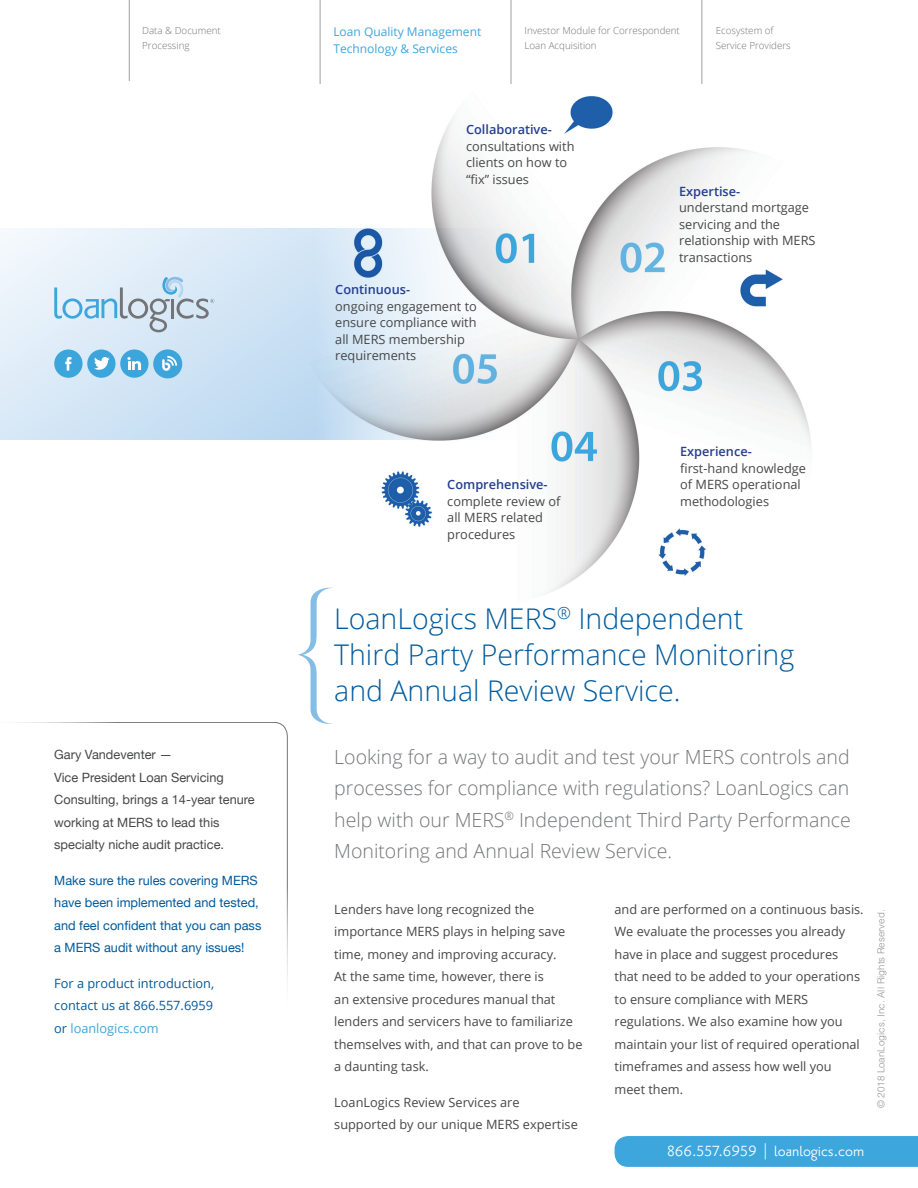
<style>
.page{position:relative;width:918px;height:1188px;background:#fff}
.page>*{position:absolute;margin:0;border:0;box-sizing:border-box;transform-origin:0 0}
.t1{font:300 28.5px/36px "Open Sans";color:#015a9d}
.t2{font:300 19.5px/31.5px "Open Sans";color:#727477;text-align:justify}
.t3{font:18px "Priori San";color:#fff}
.t4{font:12.75px/22.5px "Open Sans";color:#464748}
.t5{font:12.75px/22.5px "Helvetica Neue";color:#464748}
.t6{font:12.75px/22.5px "Helvetica Neue";color:#015a9d}
.t7{font:12.75px/22.5px "Open Sans";color:#015a9d;text-align:justify}
.t8{font:600 12.75px "Open Sans";color:#253f8e}
.t9{font:12px/16.5px "Open Sans";color:#3da6dd}
.t10{font:300 9.75px/14.2px "Open Sans";color:#727477}
.t11{font:300 9.75px "Helvetica";color:#939598}
.s1{color:#3da6dd}
</style>
<div class="page">
<svg style="left:0;top:228px;width:283px;height:212px;background:#d7e8f6"></svg>
<div style="left:87px;top:349px;width:29px;height:29px;background:#3ca5dc;border-radius:50%"></div>
<svg style="left:94px;top:357px;width:16px;height:13px"></svg>
<div style="left:54px;top:349px;width:29px;height:29px;background:#3ca5dc;border-radius:50%"></div>
<svg style="left:65px;top:357px;width:6px;height:14px"></svg>
<svg style="left:54px;top:277px;width:160px;height:55px;background:#c6dbe9"></svg>
<img style="left:283px;top:60px;width:528px;height:533px">
<svg style="left:20px;top:722px;width:268px;height:259px"></svg>
<div style="left:153px;top:349px;width:29px;height:29px;background:#3ca5dc;border-radius:50%"></div>
<svg style="left:162px;top:356px;width:15px;height:15px"></svg>
<div style="left:120px;top:349px;width:29px;height:29px;background:#3ca5dc;border-radius:50%"></div>
<svg style="left:127px;top:357px;width:14px;height:13px"></svg>
<hr style="left:129px;top:0;width:1px;height:81px;background:#9d9fa2">
<hr style="left:320px;top:0;width:1px;height:84px;background:#9d9fa2">
<hr style="left:702px;top:0;width:1px;height:84px;background:#9d9fa2">
<hr style="left:511px;top:0;width:1px;height:84px;background:#9d9fa2">
<div style="left:615px;top:1136px;width:303px;height:31px;background:#3da6dd"></div>
<svg style="left:298px;top:587px;width:35px;height:137px"></svg>
<p class="t10" style="left:142px;top:23px;width:80px">Data &amp; Document<br>Processing</p>
<p class="t9" style="left:333px;top:23px;width:149px">Loan Quality Management<br>Technology &amp; Services</p>
<p class="t10" style="left:525px;top:23px;width:157px">Investor Module for Correspondent<br>Loan Acquisition</p>
<p class="t10" style="left:716px;top:23px;width:77px">Ecosystem of<br>Service Providers</p>
<p class="t8" style="left:466px;top:121px;width:87px">Collaborative-</p>
<p class="t4" style="left:466px;top:137px;width:110px;line-height:16.5px">consultations with clients on how to “fix” issues</p>
<p class="t8" style="left:335px;top:281px;width:76px">Continuous-</p>
<p class="t4" style="left:335px;top:298px;width:143px;line-height:16.5px">ongoing engagement to ensure compliance with all MERS membership requirements</p>
<p class="t8" style="left:679px;top:182px;width:63px">Expertise-</p>
<p class="t4" style="left:679px;top:199px;width:138px;line-height:16.5px">understand mortgage servicing and the relationship with MERS transactions</p>
<p class="t5" style="left:54px;top:744px;width:202px">Gary Vandeventer —<br>Vice President Loan Servicing<br>Consulting, brings a 14-year tenure working at MERS to lead this specialty niche audit practice.</p>
<p class="t6" style="left:54px;top:869px;width:209px">Make sure the rules covering MERS have been implemented and tested, and feel confident that you can pass a MERS audit without any issues!</p>
<p class="t7" style="left:54px;top:971px;width:161px">For a product introduction, contact us at 866.557.6959 or <span class="s1">loanlogics.com</span></p>
<p class="t8" style="left:447px;top:476px;width:102px">Comprehensive-</p>
<p class="t4" style="left:447px;top:493px;width:115px;line-height:16.5px">complete review of all MERS related procedures</p>
<p class="t8" style="left:680px;top:443px;width:73px">Experience-</p>
<p class="t4" style="left:680px;top:460px;width:127px;line-height:16.5px">first-hand knowledge of MERS operational methodologies</p>
<h1 class="t1" style="left:334px;top:600px;width:462px">LoanLogics MERS<sup>®</sup> Independent<br>Third Party Performance Monitoring and Annual Review Service.</h1>
<h2 class="t2" style="left:334px;top:740px;width:518px">Looking for a way to audit and test your MERS controls and processes for compliance with regulations? LoanLogics can help with our MERS<sup>®</sup> Independent Third Party Performance Monitoring and Annual Review Service.</h2>
<p class="t4" style="left:334px;top:897px;width:250px">Lenders have long recognized the importance MERS plays in helping save time, money and improving accuracy.<br>At the same time, however, there is<br>an extensive procedures manual that lenders and servicers have to familiarize themselves with, and that can prove to be a daunting task.</p>
<p class="t4" style="left:334px;top:1090px;width:245px">LoanLogics Review Services are supported by our unique MERS expertise</p>
<p class="t4" style="left:615px;top:897px;width:251px">and are performed on a continuous basis.<br>We evaluate the processes you already have in place and suggest procedures that need to be added to your operations to ensure compliance with MERS regulations. We also examine how you maintain your list of required operational timeframes and assess how well you meet them.</p>
<p class="t11" style="left:875px;top:1108px;width:200px;rotate:-90deg">© 2018 LoanLogics, Inc. All Rights Reserved.</p>
<h3 class="t3" style="left:667px;top:1142px;width:199px">866.557.6959 | loanlogics.com</h3>
</div>
